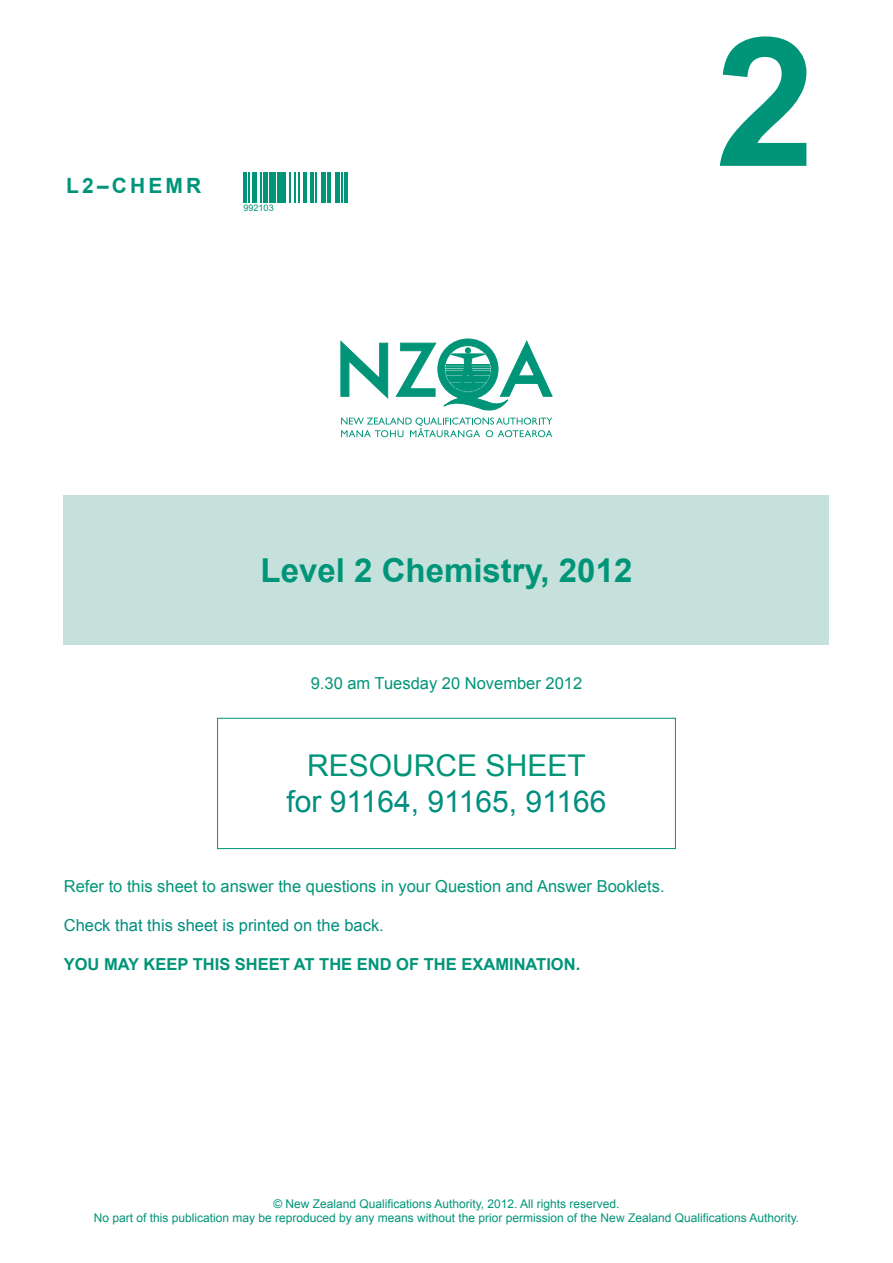
<style>
.page{position:relative;width:893px;height:1263px;background:#fff}
.page>*{position:absolute;margin:0;border:0;box-sizing:border-box;transform-origin:0 0}
.Level_ID__top_right{font:700 180px "Arial";color:#009578}
.t1{font:700 33px "Arial";color:#009578}
.t2{font:30px/36px "Arial";color:#008e7f;text-align:center}
.Standard_number{font:700 21px "Arial";letter-spacing:.15em;color:#009578}
.Instructions{font:16.5px "Arial";color:#009578}
.Instructions-2{font:700 16.5px "Arial";color:#009578}
.Instructions__normal{font:16.5px "Arial";color:#008e7f}
.Exam_date___Credits{font:16.5px "Arial";color:#009578}
.Copyright_notice{font:12px "Arial";color:#009578}
.t3{font:9.15px "Arial";color:#009578}
.s1{color:#009578}
</style>
<div class="page">
<div style="left:64px;top:495px;width:765px;height:150px;background:#c6e1db"></div>
<div style="left:217px;top:718px;width:459px;height:131px;border:1px solid #009578"></div>
<hr style="left:243px;top:172px;width:3px;height:30px;background:#009578">
<hr style="left:248px;top:172px;width:1px;height:30px;background:#009578">
<hr style="left:253px;top:172px;width:4px;height:30px;background:#009578">
<hr style="left:260px;top:172px;width:2px;height:30px;background:#009578">
<div style="left:263px;top:172px;width:5px;height:30px;background:#009578"></div>
<div style="left:269px;top:172px;width:6px;height:30px;background:#009578"></div>
<hr style="left:277px;top:172px;width:3px;height:30px;background:#009578">
<hr style="left:282px;top:172px;width:4px;height:30px;background:#009578">
<hr style="left:289px;top:172px;width:2px;height:30px;background:#009578">
<hr style="left:294px;top:172px;width:1px;height:30px;background:#009578">
<hr style="left:298px;top:172px;width:2px;height:30px;background:#009578">
<hr style="left:303px;top:172px;width:3px;height:30px;background:#009578">
<hr style="left:311px;top:172px;width:3px;height:30px;background:#009578">
<hr style="left:315px;top:172px;width:2px;height:30px;background:#009578">
<div style="left:321px;top:172px;width:5px;height:30px;background:#009578"></div>
<hr style="left:327px;top:172px;width:4px;height:30px;background:#009578">
<div style="left:335px;top:172px;width:5px;height:30px;background:#009578"></div>
<hr style="left:341px;top:172px;width:2px;height:30px;background:#009578">
<hr style="left:344px;top:172px;width:3px;height:30px;background:#009578">
<svg style="left:341px;top:339px;width:212px;height:98px"></svg>
<p class="Standard_number" style="left:66px;top:171px;width:137px">L2–CHEMR</p>
<p class="t3" style="left:243px;top:202px;width:32px">992103</p>
<p class="Level_ID__top_right" style="left:715px;top:-16px;width:102px">2</p>
<p class="t1" style="left:261px;top:549px;width:373px">Level 2 Chemistry, 2012</p>
<p class="Exam_date___Credits" style="left:311px;top:672px;width:273px">9.30 am Tuesday 20 November 2012</p>
<p class="t2" style="left:286px;top:748px;width:322px"><span class="s1">RESOURCE SHEET </span>for 91164, 91165, 91166</p>
<p class="Instructions" style="left:64px;top:875px;width:602px">Refer to this sheet to answer the questions in your Question and Answer Booklets.</p>
<p class="Instructions__normal" style="left:64px;top:914px;width:322px">Check that this sheet is printed on the back.</p>
<p class="Instructions-2" style="left:64px;top:953px;width:518px">YOU MAY KEEP THIS SHEET AT THE END OF THE EXAMINATION.</p>
<p class="Copyright_notice" style="left:273px;top:1196px;width:348px">© New Zealand Qualifications Authority, 2012. All rights reserved.</p>
<p class="Copyright_notice" style="left:94px;top:1210px;width:707px">No part of this publication may be reproduced by any means without the prior permission of the New Zealand Qualifications Authority.</p>
</div>
